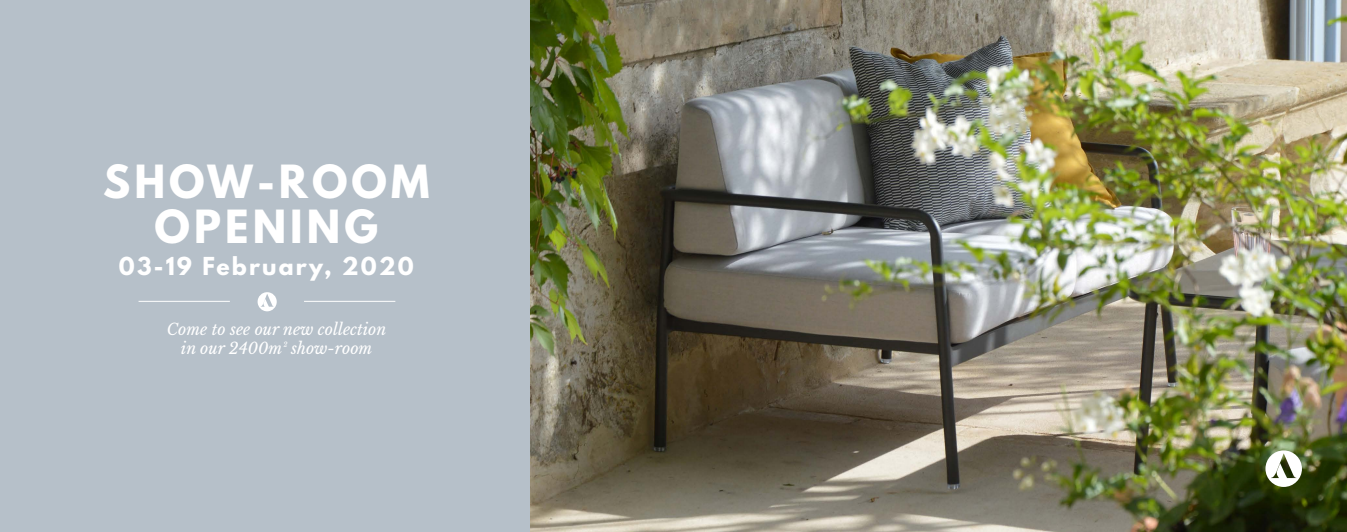
<style>
.page{position:relative;width:1347px;height:532px;background:#fff}
.page>*{position:absolute;margin:0;border:0;box-sizing:border-box;transform-origin:0 0}
.t1{font:700 40.5px/45px "League Spartan";letter-spacing:.1em;color:#fff;text-align:center}
.t2{font:700 21.88px "League Spartan";letter-spacing:.1em;color:#fff}
.t3{font:italic 15.75px/18.9px "Libre Baskerville";color:#fff;text-align:center}
</style>
<div class="page">
<div style="left:0;top:0;width:531px;height:531px;background:#b6c0c9"></div>
<img style="left:531px;top:0;width:815px;height:531px">
<svg style="left:257px;top:292px;width:20px;height:19px"></svg>
<svg style="left:1265px;top:450px;width:36px;height:36px"></svg>
<hr style="left:139px;top:301px;width:91px;height:1px;background:#fff">
<hr style="left:304px;top:301px;width:91px;height:1px;background:#fff">
<h1 class="t1" style="left:103px;top:159px;width:328px">SHOW-ROOM<br>OPENING</h1>
<h2 class="t2" style="left:119px;top:248px;width:296px">03-19 February, 2020</h2>
<p class="t3" style="left:167px;top:319px;width:221px">Come to see our new collection in our 2400m² show-room</p>
</div>
